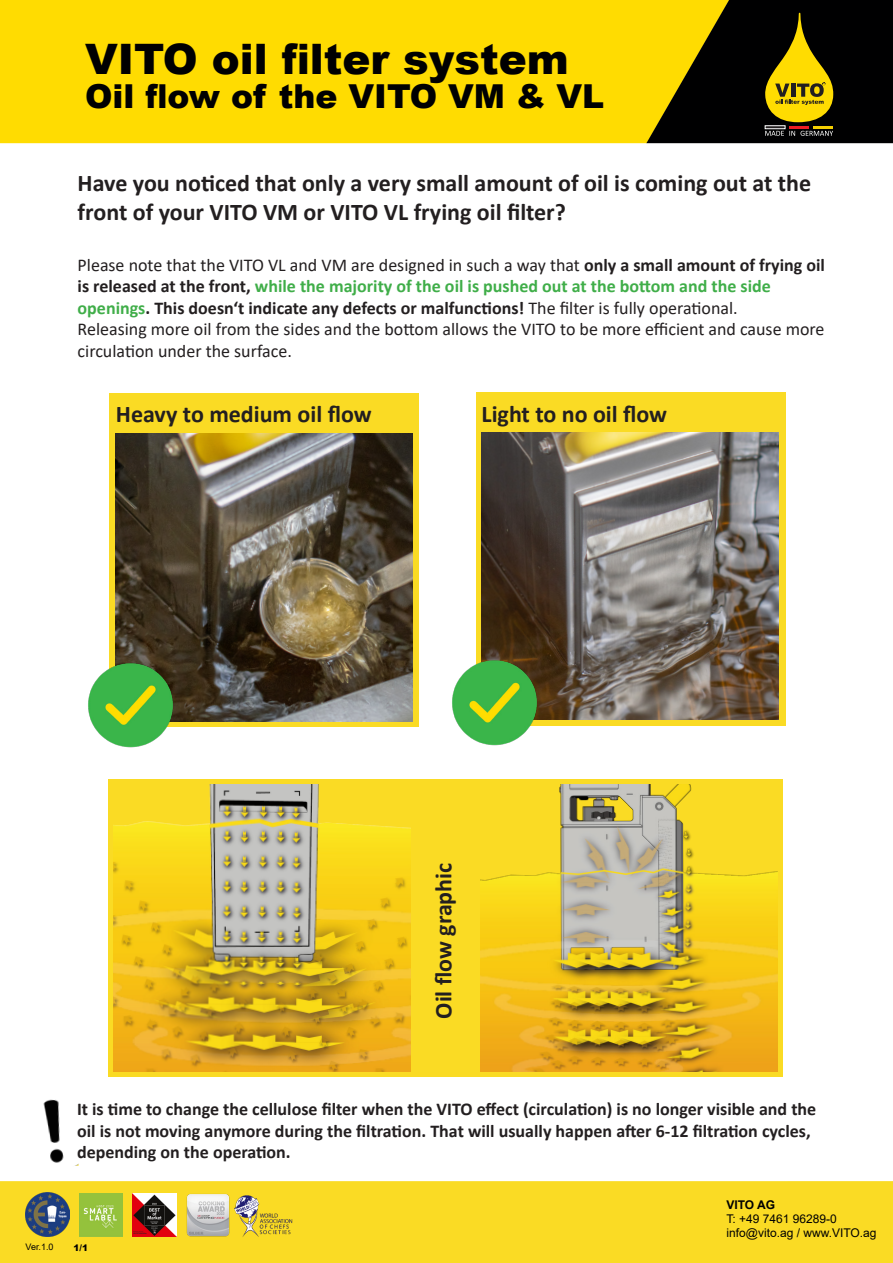
<style>
.page{position:relative;width:893px;height:1263px;background:#fff}
.page>*{position:absolute;margin:0;border:0;box-sizing:border-box;transform-origin:0 0}
.t1{font:900 42px "Arial";color:#000001}
.t2{font:900 33px "Arial";color:#000001}
.t3{font:700 24px/28.8px "Calibri";color:#231f20}
.t4{font:18px/21.6px "Calibri";color:#231f20}
.t5{font:700 18px/21.6px "Calibri";color:#231f20}
.t6{font:12px/14.4px "Arial";color:#000001}
.t7{font:700 12px "Arial";color:#000001}
.t8{font:9px "Arial";color:#000001}
.t9{font:900 9px "Arial";color:#000001}
.s1{font-weight:700}
.s2{font-weight:700;color:#40ae49}
</style>
<div class="page">
<div style="left:0;top:0;width:646px;height:143px;background:#ffdc01"></div>
<svg style="left:646px;top:0;width:247px;height:143px;background:#473d02"></svg>
<div style="left:476px;top:392px;width:309px;height:334px;background:#fadb24"></div>
<img style="left:482px;top:433px;width:297px;height:287px">
<div style="left:109px;top:393px;width:309px;height:334px;background:#fadb24"></div>
<img style="left:116px;top:434px;width:297px;height:287px">
<img style="left:88px;top:657px;width:90px;height:91px">
<img style="left:452px;top:655px;width:91px;height:91px">
<div style="left:108px;top:779px;width:675px;height:298px;background:#fadb24"></div>
<img style="left:114px;top:784px;width:297px;height:288px">
<img style="left:481px;top:784px;width:297px;height:288px">
<img style="left:43px;top:1099px;width:36px;height:67px">
<div style="left:0;top:1181px;width:893px;height:82px;background:#fadb24"></div>
<img style="left:25px;top:1192px;width:45px;height:45px">
<img style="left:80px;top:1193px;width:43px;height:43px">
<img style="left:133px;top:1193px;width:43px;height:44px">
<img style="left:186px;top:1193px;width:43px;height:43px">
<img style="left:231px;top:1183px;width:65px;height:65px">
<h1 class="t1" style="left:85px;top:28px;width:485px">VITO oil filter system</h1>
<h2 class="t2" style="left:85px;top:72px;width:521px">Oil flow of the VITO VM &amp; VL</h2>
<h3 class="t3" style="left:78px;top:169px;width:735px">Have you noticed that only a very small amount of oil is coming out at the front of your VITO VM or VITO VL frying oil filter?</h3>
<p class="t4" style="left:78px;top:253px;width:749px">Please note that the VITO VL and VM are designed in such a way that <span class="s1">only a small amount of frying oil is released at the front,</span> <span class="s2">while the majority of the oil is pushed out at the bottom and the side openings</span><span class="s1">. This doesn‘t indicate any defects or malfunctions!</span> The filter is fully operational.<br>Releasing more oil from the sides and the bottom allows the VITO to be more efficient and cause more circulation under the surface.</p>
<h3 class="t3" style="left:116px;top:399px;width:257px">Heavy to medium oil flow</h3>
<h3 class="t3" style="left:482px;top:399px;width:187px">Light to no oil flow</h3>
<h3 class="t3" style="left:429px;top:1019px;width:157px;rotate:-90deg">Oil flow graphic</h3>
<p class="t5" style="left:77px;top:1098px;width:741px">It is time to change the cellulose filter when the VITO effect (circulation) is no longer visible and the oil is not moving anymore during the filtration. That will usually happen after 6-12 filtration cycles, depending on the operation.</p>
<p class="t7" style="left:726px;top:1196px;width:50px">VITO AG</p>
<p class="t6" style="left:726px;top:1211px;width:152px">T: +49 7461 96289-0 info@vito.ag / www.VITO.ag</p>
<p class="t8" style="left:26px;top:1241px;width:30px">Ver.1.0</p>
<p class="t9" style="left:74px;top:1241px;width:16px">1/1</p>
</div>
